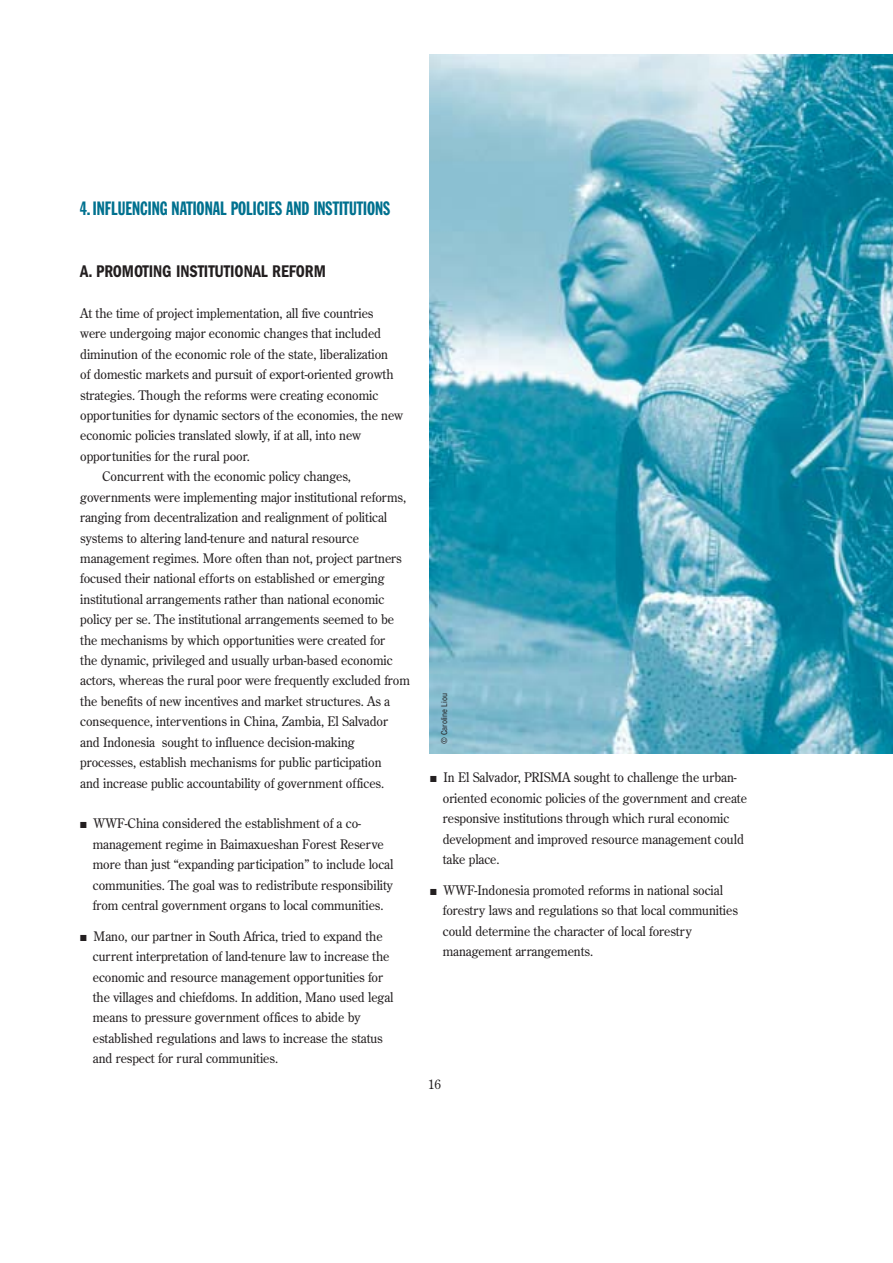
<style>
.page{position:relative;width:893px;height:1263px;background:#fff}
.page>*{position:absolute;margin:0;border:0;box-sizing:border-box;transform-origin:0 0}
.t1{font:18.9px "Franklin Gothic Extra Cond";color:#00718f}
.t2{font:600 condensed 17.55px "Franklin Gothic";letter-spacing:-.005em;color:#231f20;scale:.93 1}
.t3{font:13.2px/20.4px "Century Old Style";letter-spacing:-.005em;color:#231f20;scale:.95 1}
.t4{font:13.2px "Century Old Style";letter-spacing:-.005em;color:#231f20}
.t5{font:condensed 8.7px "Franklin Gothic";color:#231f20}
</style>
<div class="page">
<img style="left:429px;top:54px;width:463px;height:699px">
<h1 class="t1" style="left:80px;top:201px;width:311px">4. INFLUENCING NATIONAL POLICIES AND INSTITUTIONS</h1>
<h2 class="t2" style="left:80px;top:265px;width:266px">A. PROMOTING INSTITUTIONAL REFORM</h2>
<p class="t3" style="left:80px;top:304px;width:310px">At the time of project implementation, all five countries</p>
<p class="t3" style="left:80px;top:324px;width:318px">were undergoing major economic changes that included</p>
<p class="t3" style="left:80px;top:345px;width:325px">diminution of the economic role of the state, liberalization</p>
<p class="t3" style="left:80px;top:365px;width:331px">of domestic markets and pursuit of export-oriented growth</p>
<p class="t3" style="left:80px;top:386px;width:315px">strategies. Though the reforms were creating economic</p>
<p class="t3" style="left:80px;top:406px;width:341px">opportunities for dynamic sectors of the economies, the new</p>
<p class="t3" style="left:80px;top:426px;width:297px">economic policies translated slowly, if at all, into new</p>
<p class="t3" style="left:80px;top:447px;width:180px">opportunities for the rural poor.</p>
<p class="t3" style="left:102px;top:467px;width:263px">Concurrent with the economic policy changes,</p>
<p class="t3" style="left:80px;top:488px;width:344px">governments were implementing major institutional reforms,</p>
<p class="t3" style="left:80px;top:508px;width:324px">ranging from decentralization and realignment of political</p>
<p class="t3" style="left:80px;top:529px;width:295px">systems to altering land-tenure and natural resource</p>
<p class="t3" style="left:80px;top:549px;width:340px">management regimes. More often than not, project partners</p>
<p class="t3" style="left:80px;top:569px;width:322px">focused their national efforts on established or emerging</p>
<p class="t3" style="left:80px;top:590px;width:321px">institutional arrangements rather than national economic</p>
<p class="t3" style="left:80px;top:610px;width:332px">policy per se. The institutional arrangements seemed to be</p>
<p class="t3" style="left:80px;top:631px;width:322px">the mechanisms by which opportunities were created for</p>
<p class="t3" style="left:80px;top:651px;width:330px">the dynamic, privileged and usually urban-based economic</p>
<p class="t3" style="left:80px;top:671px;width:348px">actors, whereas the rural poor were frequently excluded from</p>
<p class="t3" style="left:80px;top:692px;width:328px">the benefits of new incentives and market structures. As a</p>
<p class="t3" style="left:80px;top:712px;width:325px">consequence, interventions in China, Zambia, El Salvador</p>
<p class="t3" style="left:80px;top:733px;width:290px">and Indonesia sought to influence decision-making</p>
<p class="t3" style="left:80px;top:753px;width:319px">processes, establish mechanisms for public participation</p>
<p class="t3" style="left:80px;top:774px;width:321px">and increase public accountability of government offices.</p>
<p class="t3" style="left:93px;top:814px;width:318px;text-indent:-13px">■ WWF-China considered the establishment of a co&shy;management regime in Baimaxueshan Forest Reserve more than just “expanding participation” to include local communities. The goal was to redistribute responsibility from central government organs to local communities.</p>
<p class="t3" style="left:93px;top:927px;width:318px;text-indent:-13px">■ Mano, our partner in South Africa, tried to expand the current interpretation of land-tenure law to increase the economic and resource management opportunities for the villages and chiefdoms. In addition, Mano used legal means to pressure government offices to abide by established regulations and laws to increase the status and respect for rural communities.</p>
<p class="t5" style="left:441px;top:744px;width:53px;rotate:-90deg">© Caroline Liou</p>
<p class="t3" style="left:443px;top:768px;width:321px;text-indent:-13px">■ In El Salvador, PRISMA sought to challenge the urban&shy;oriented economic policies of the government and create responsive institutions through which rural economic development and improved resource management could take place.</p>
<p class="t3" style="left:443px;top:881px;width:312px;text-indent:-13px">■ WWF-Indonesia promoted reforms in national social forestry laws and regulations so that local communities could determine the character of local forestry management arrangements.</p>
<p class="t4" style="left:428px;top:1079px;width:14px">16</p>
</div>
